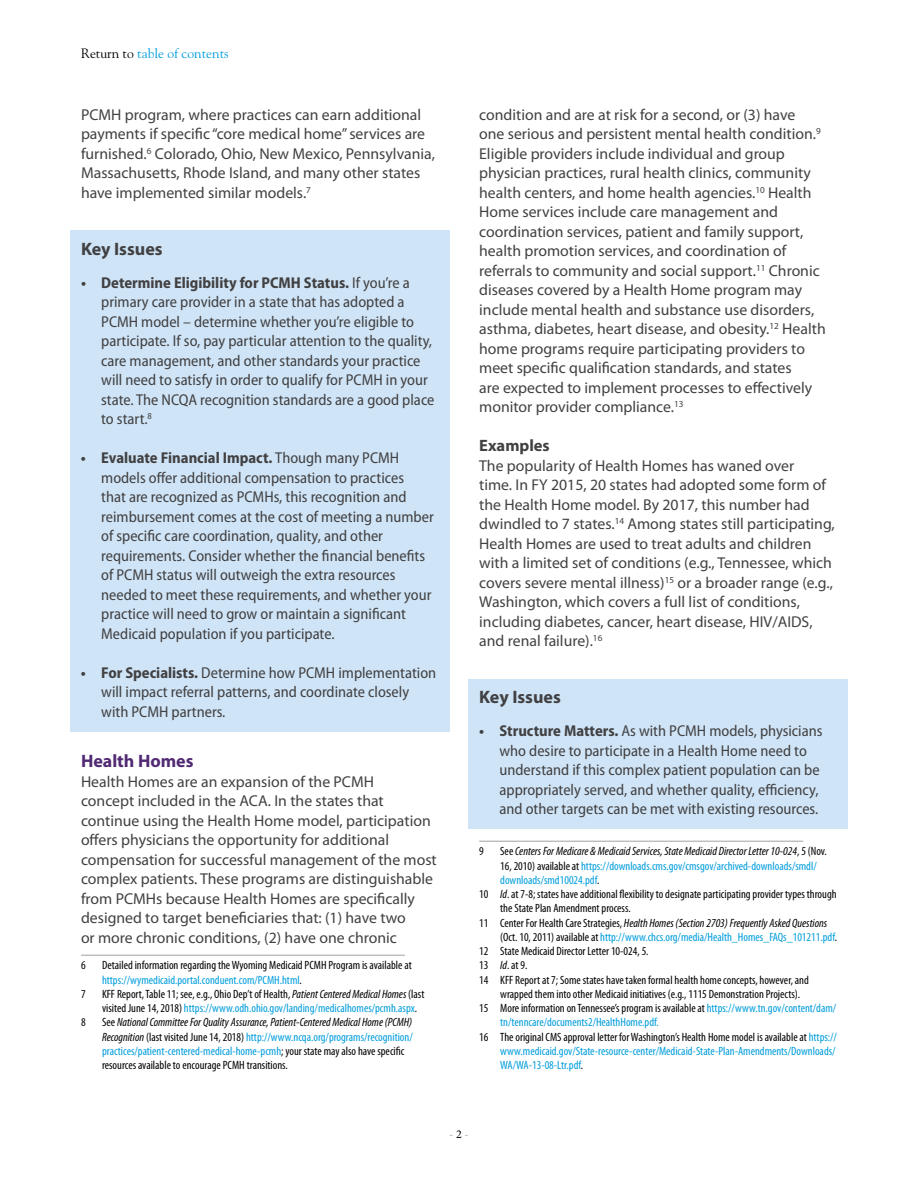
<style>
.page{position:relative;width:918px;height:1188px;background:#fff}
.page>*{position:absolute;margin:0;border:0;box-sizing:border-box;transform-origin:0 0}
.t1{font:700 18px "Myriad Pro";color:#414042}
.t2{font:700 18px "Myriad Pro";color:#522a74}
.t3{font:700 16.5px "Myriad Pro";color:#414042}
.t4{font:15.75px/19.5px "Myriad Pro";color:#414042}
.t5{font:semi-condensed 15.75px/19.5px "Myriad Pro";color:#414042}
.t6{font:13.5px "Goudy Std";color:#009ddc}
.t7{font:condensed 12px/14.2px "Myriad Pro";color:#000}
.t8{font:condensed 12px "Myriad Pro";color:#009ddc}
.t9{font:italic condensed 12px "Myriad Pro";color:#000}
.t10{font:12px "Minion Pro";color:#a1a1a4}
.s1{color:#000}
.s2{font-weight:700}
.s3{color:#009ddc}
.s4{font-style:italic}
.s5{font-style:normal}
</style>
<div class="page">
<div style="left:70px;top:231px;width:380px;height:39px;background:#cfe4f6"></div>
<div style="left:70px;top:265px;width:380px;height:194px;background:#cfe4f6"></div>
<div style="left:70px;top:441px;width:380px;height:232px;background:#cfe4f6"></div>
<div style="left:70px;top:655px;width:380px;height:77px;background:#cfe4f6"></div>
<hr style="left:81px;top:955px;width:324px;height:1px;background:#a1a1a4">
<div style="left:468px;top:679px;width:380px;height:40px;background:#cfe4f6"></div>
<div style="left:468px;top:714px;width:380px;height:115px;background:#cfe4f6"></div>
<hr style="left:479px;top:841px;width:324px;height:1px;background:#a1a1a4">
<p class="t6" style="left:81px;top:45px;width:149px"><span class="s1">Return to</span> table of contents</p>
<p class="t4" style="left:81px;top:105px;width:356px">PCMH program, where practices can earn additional payments if specific “core medical home” services are furnished.<sup>6</sup> Colorado, Ohio, New Mexico, Pennsylvania, Massachusetts, Rhode Island, and many other states have implemented similar models.<sup>7</sup></p>
<p class="t1" style="left:81px;top:237px;width:83px">Key Issues</p>
<p class="t5" style="left:101px;top:273px;width:335px;text-indent:-20px"><span class="s2">• Determine Eligibility for PCMH Status.</span> If you’re a primary care provider in a state that has adopted a PCMH model – determine whether you’re eligible to participate. If so, pay particular attention to the quality, care management, and other standards your practice will need to satisfy in order to qualify for PCMH in your state. The NCQA recognition standards are a good place to start.<sup>8</sup></p>
<p class="t5" style="left:101px;top:448px;width:334px;text-indent:-20px"><span class="s2">• Evaluate Financial Impact.</span> Though many PCMH models offer additional compensation to practices<br>that are recognized as PCMHs, this recognition and reimbursement comes at the cost of meeting a number of specific care coordination, quality, and other requirements. Consider whether the financial benefits of PCMH status will outweigh the extra resources needed to meet these requirements, and whether your practice will need to grow or maintain a significant Medicaid population if you participate.</p>
<p class="t5" style="left:101px;top:663px;width:336px;text-indent:-20px"><span class="s2">• For Specialists.</span> Determine how PCMH implementation will impact referral patterns, and coordinate closely with PCMH partners.</p>
<p class="t2" style="left:81px;top:749px;width:114px">Health Homes</p>
<p class="t4" style="left:81px;top:771px;width:357px">Health Homes are an expansion of the PCMH<br>concept included in the ACA. In the states that continue using the Health Home model, participation offers physicians the opportunity for additional compensation for successful management of the most complex patients. These programs are distinguishable from PCMHs because Health Homes are specifically designed to target beneficiaries that: (1) have two<br>or more chronic conditions, (2) have one chronic</p>
<p class="t7" style="left:81px;top:958px;width:6px">6</p>
<p class="t7" style="left:102px;top:958px;width:311px">Detailed information regarding the Wyoming Medicaid PCMH Program is available at <span class="s3">https://wymedicaid.portal.conduent.com/PCMH.html</span>.</p>
<p class="t7" style="left:81px;top:987px;width:6px">7</p>
<p class="t7" style="left:102px;top:987px;width:324px">KFF Report, Table 11; see, e.g., Ohio Dep’t of Health, <span class="s4">Patient Centered Medical Homes</span> (last visited June 14, 2018) <span class="s3">https://www.odh.ohio.gov/landing/medicalhomes/pcmh.aspx</span>.</p>
<p class="t7" style="left:81px;top:1015px;width:6px">8</p>
<p class="t7" style="left:102px;top:1015px;width:312px">See <span class="s4">National Committee For Quality Assurance, Patient-Centered Medical Home (PCMH)<br>Recognition</span> (last visited June 14, 2018) <span class="s3">http://www.ncqa.org/programs/recognition/ practices/patient-centered-medical-home-pcmh</span>; your state may also have specific resources available to encourage PCMH transitions.</p>
<p class="t4" style="left:479px;top:105px;width:348px">condition and are at risk for a second, or (3) have<br>one serious and persistent mental health condition.<sup>9<br></sup>Eligible providers include individual and group physician practices, rural health clinics, community health centers, and home health agencies.<sup>10</sup> Health Home services include care management and coordination services, patient and family support, health promotion services, and coordination of referrals to community and social support.<sup>11</sup> Chronic diseases covered by a Health Home program may include mental health and substance use disorders, asthma, diabetes, heart disease, and obesity.<sup>12</sup> Health home programs require participating providers to meet specific qualification standards, and states<br>are expected to implement processes to effectively monitor provider compliance.<sup>13</sup></p>
<p class="t3" style="left:479px;top:435px;width:72px">Examples</p>
<p class="t4" style="left:479px;top:456px;width:357px">The popularity of Health Homes has waned over<br>time. In FY 2015, 20 states had adopted some form of the Health Home model. By 2017, this number had dwindled to 7 states.<sup>14</sup> Among states still participating, Health Homes are used to treat adults and children with a limited set of conditions (e.g., Tennessee, which covers severe mental illness)<sup>15</sup> or a broader range (e.g., Washington, which covers a full list of conditions, including diabetes, cancer, heart disease, HIV/AIDS, and renal failure).<sup>16</sup></p>
<p class="t1" style="left:479px;top:686px;width:83px">Key Issues</p>
<p class="t5" style="left:500px;top:721px;width:325px;text-indent:-20px"><span class="s2">• Structure Matters.</span> As with PCMH models, physicians who desire to participate in a Health Home need to understand if this complex patient population can be appropriately served, and whether quality, efficiency, and other targets can be met with existing resources.</p>
<p class="t7" style="left:479px;top:844px;width:6px">9</p>
<p class="t9" style="left:500px;top:844px;width:328px"><span class="s5">See</span> Centers For Medicare &amp; Medicaid Services, State Medicaid Director Letter 10-024<span class="s5">, 5 (Nov.</span></p>
<p class="t8" style="left:500px;top:858px;width:318px"><span class="s1">16, 2010) available at</span> https://downloads.cms.gov/cmsgov/archived-downloads/smdl/</p>
<p class="t8" style="left:500px;top:873px;width:101px">downloads/smd10024.pdf<span class="s1">.</span></p>
<p class="t7" style="left:479px;top:887px;width:359px">10 <span class="s4">Id</span>. at 7-8; states have additional flexibility to designate participating provider types through</p>
<p class="t7" style="left:500px;top:901px;width:132px">the State Plan Amendment process.</p>
<p class="t9" style="left:479px;top:915px;width:350px"><span class="s5">11 Center For Health Care Strategies,</span> Health Homes (Section 2703) Frequently Asked Questions</p>
<p class="t8" style="left:500px;top:930px;width:338px"><span class="s1">(Oct. 10, 2011) available at</span> http://www.chcs.org/media/Health_Homes_FAQs_101211.pdf<span class="s1">.</span></p>
<p class="t7" style="left:479px;top:944px;width:171px">12 State Medicaid Director Letter 10-024, 5.</p>
<p class="t7" style="left:479px;top:958px;width:50px">13 <span class="s4">Id</span>. at 9.</p>
<p class="t7" style="left:479px;top:972px;width:331px">14 KFF Report at 7; Some states have taken formal health home concepts, however, and</p>
<p class="t7" style="left:500px;top:987px;width:301px">wrapped them into other Medicaid initiatives (e.g., 1115 Demonstration Projects).</p>
<p class="t7" style="left:479px;top:1001px;width:358px">15 More information on Tennessee’s program is available at <span class="s3">https://www.tn.gov/content/dam/</span></p>
<p class="t8" style="left:500px;top:1015px;width:160px">tn/tenncare/documents2/HealthHome.pdf.</p>
<p class="t7" style="left:479px;top:1029px;width:359px">16 The original CMS approval letter for Washington’s Health Home model is available at <span class="s3">https://</span></p>
<p class="t8" style="left:500px;top:1044px;width:337px">www.medicaid.gov/State-resource-center/Medicaid-State-Plan-Amendments/Downloads/</p>
<p class="t8" style="left:500px;top:1058px;width:84px">WA/WA-13-08-Ltr.pdf<span class="s1">.</span></p>
<p class="t10" style="left:449px;top:1127px;width:21px">- <span class="s1">2</span> -</p>
</div>
